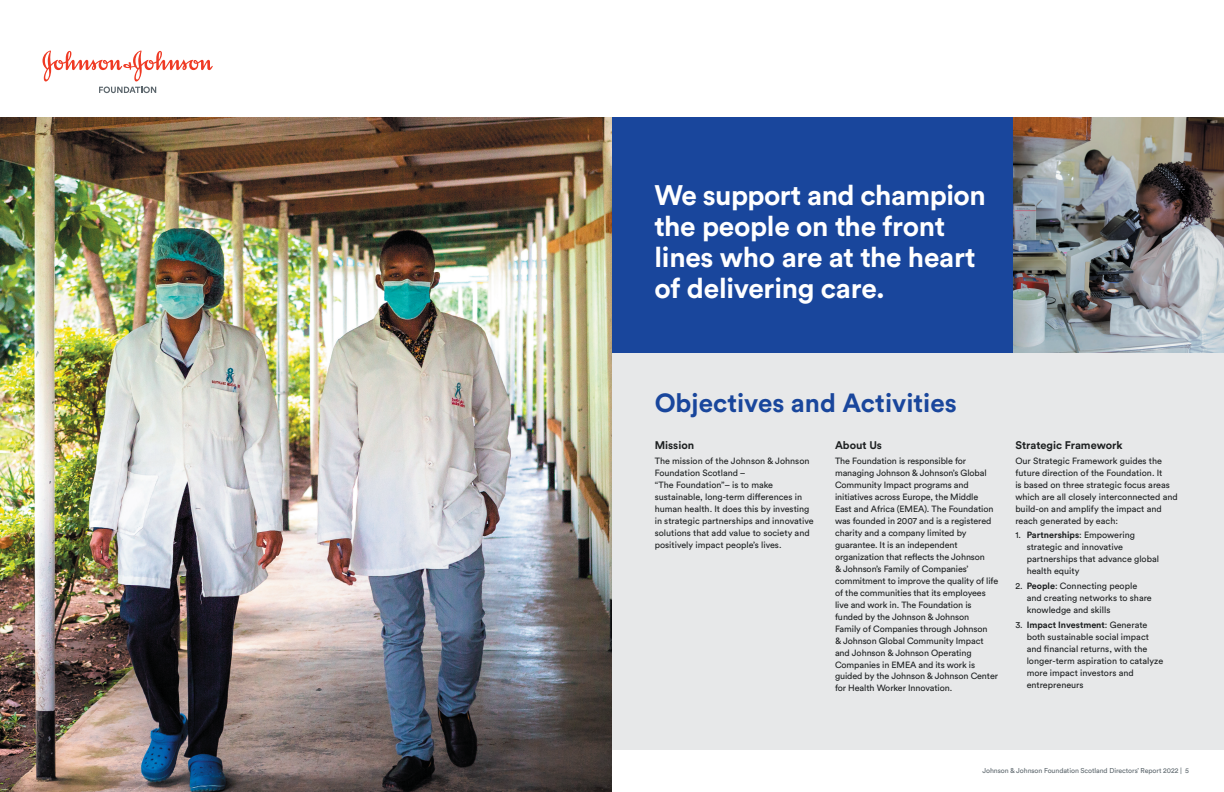
<style>
.page{position:relative;width:1224px;height:792px;background:#fff}
.page>*{position:absolute;margin:0;border:0;box-sizing:border-box;transform-origin:0 0}
.t1{font:700 28px/31px "J&J Circular";letter-spacing:-.01em;color:#fff}
.t2{font:700 26px "J&J Circular";color:#19469c}
.t3{font:700 11px "J&J Circular";color:#1d2021}
.t4{font:9px/12px "J&J Circular";letter-spacing:-.005em;color:#1d2021}
.t5{font:7px "J&J Circular";letter-spacing:-.01em;color:#5d676d}
.s1{font-weight:700}
</style>
<div class="page">
<div style="left:612px;top:117px;width:612px;height:236px;background:#19469c"></div>
<div style="left:612px;top:353px;width:612px;height:396px;background:#e7e8e9"></div>
<svg style="left:99px;top:87px;width:57px;height:6px"></svg>
<svg style="left:43px;top:51px;width:170px;height:30px"></svg>
<img style="left:0;top:117px;width:612px;height:675px">
<img style="left:1014px;top:117px;width:210px;height:236px">
<h1 class="t1" style="left:655px;top:178px;width:333px">We support and champion the people on the front lines who are at the heart of delivering care.</h1>
<h2 class="t2" style="left:655px;top:385px;width:304px">Objectives and Activities</h2>
<p class="t3" style="left:655px;top:437px;width:41px">Mission</p>
<p class="t4" style="left:655px;top:454px;width:160px">The mission of the Johnson &amp; Johnson Foundation Scotland –<br>“The Foundation”– is to make sustainable, long-term differences in human health. It does this by investing in strategic partnerships and innovative solutions that add value to society and positively impact people’s lives.</p>
<p class="t3" style="left:835px;top:437px;width:49px">About Us</p>
<p class="t4" style="left:835px;top:454px;width:165px">The Foundation is responsible for managing Johnson &amp; Johnson’s Global Community Impact programs and initiatives across Europe, the Middle<br>East and Africa (EMEA). The Foundation was founded in 2007 and is a registered charity and a company limited by guarantee. It is an independent organization that reflects the Johnson<br>&amp; Johnson’s Family of Companies’ commitment to improve the quality of life of the communities that its employees live and work in. The Foundation is funded by the Johnson &amp; Johnson<br>Family of Companies through Johnson<br>&amp; Johnson Global Community Impact and Johnson &amp; Johnson Operating Companies in EMEA and its work is guided by the Johnson &amp; Johnson Center for Health Worker Innovation.</p>
<p class="t3" style="left:1015px;top:437px;width:109px">Strategic Framework</p>
<p class="t4" style="left:1015px;top:454px;width:164px">Our Strategic Framework guides the future direction of the Foundation. It<br>is based on three strategic focus areas which are all closely interconnected and build-on and amplify the impact and reach generated by each:</p>
<p class="t4" style="left:1027px;top:529px;width:134px;text-indent:-11px">1. <span class="s1">Partnerships</span>: Empowering strategic and innovative partnerships that advance global health equity</p>
<p class="t4" style="left:1027px;top:580px;width:127px;text-indent:-11px">2. <span class="s1">People</span>: Connecting people and creating networks to share knowledge and skills</p>
<p class="t4" style="left:1027px;top:618px;width:138px;text-indent:-11px">3. <span class="s1">Impact Investment</span>: Generate both sustainable social impact and financial returns, with the longer-term aspiration to catalyze more impact investors and entrepreneurs</p>
<p class="t5" style="left:983px;top:766px;width:208px">Johnson &amp; Johnson Foundation Scotland Directors’ Report 2022 | 5</p>
</div>
